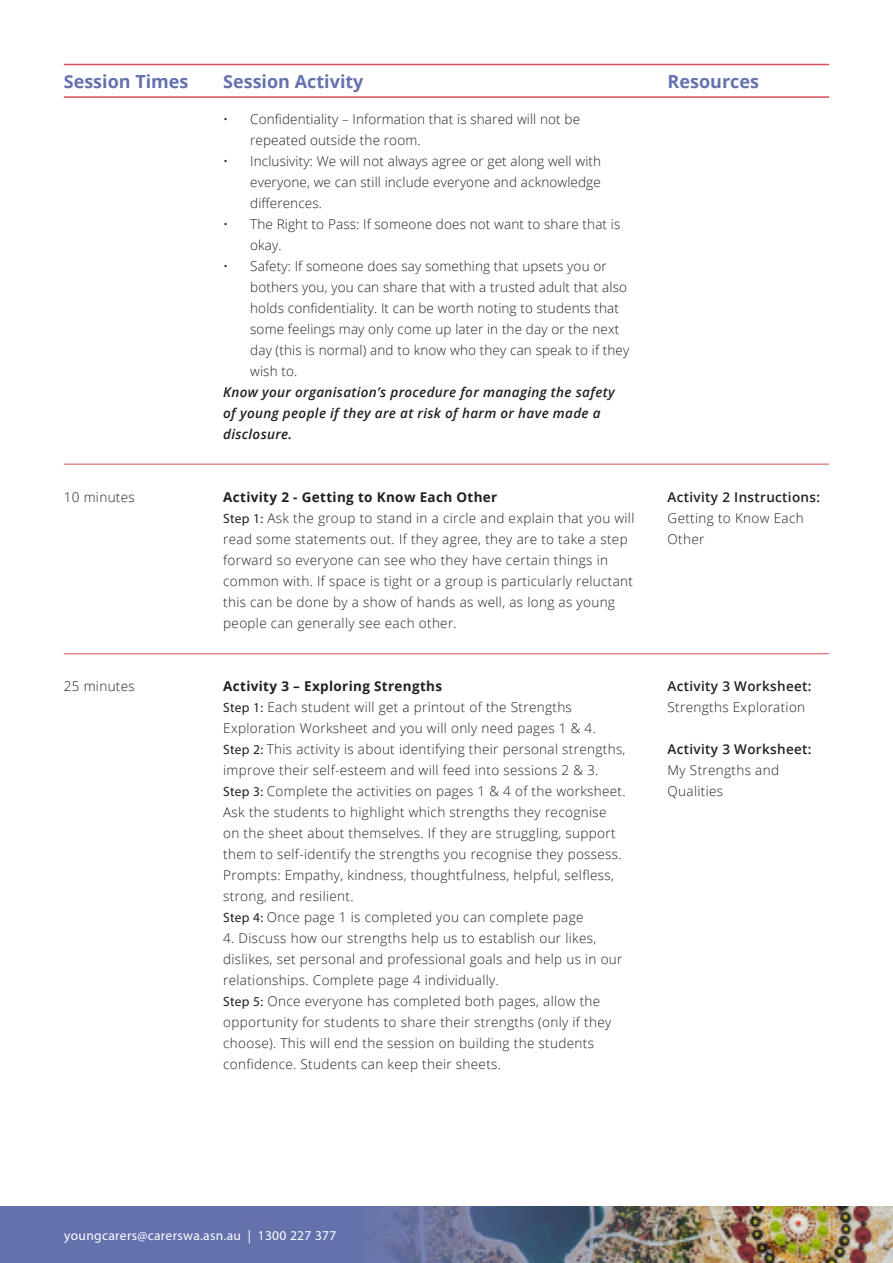
<style>
.page{position:relative;width:893px;height:1263px;background:#fff}
.page>*{position:absolute;margin:0;border:0;box-sizing:border-box;transform-origin:0 0}
.Sub-heading{font:700 18px "Open Sans";color:#6472ad}
.Body_-_Black{font:300 13.5px/21px "Open Sans";letter-spacing:.025em;color:#231f20}
.Body_-_Black-2{font:italic 600 13.5px/21px "Open Sans";letter-spacing:.025em;color:#231f20}
.Body_-_Black-3{font:700 13.5px "Open Sans";letter-spacing:.025em;color:#231f20}
.Body_-_Black-4{font:600 13.5px/21px "Open Sans";letter-spacing:.025em;color:#231f20}
.Body_-_Black-5{font:13.5px "Myriad Pro";letter-spacing:.025em;color:#fff}
.s1{font-family:"Myriad Pro";font-weight:400}
.s2{font-weight:300}
.s3{font-weight:600}
</style>
<div class="page">
<hr style="left:64px;top:64px;width:765px;height:1px;background:#d64e5b">
<hr style="left:64px;top:96px;width:765px;height:2px;background:#d64e5b">
<hr style="left:64px;top:464px;width:765px;height:1px;background:#d64e5b">
<img style="left:0;top:1206px;width:893px;height:57px">
<hr style="left:64px;top:653px;width:765px;height:1px;background:#d64e5b">
<p class="Sub-heading" style="left:64px;top:68px;width:126px">Session Times</p>
<p class="Sub-heading" style="left:223px;top:68px;width:142px">Session Activity</p>
<p class="Sub-heading" style="left:668px;top:68px;width:93px">Resources</p>
<p class="Body_-_Black" style="left:64px;top:486px;width:73px">10 minutes</p>
<p class="Body_-_Black" style="left:64px;top:675px;width:73px">25 minutes</p>
<p class="Body_-_Black" style="left:250px;top:108px;width:331px;text-indent:-27px">• Confidentiality – Information that is shared will not be repeated outside the room.</p>
<p class="Body_-_Black" style="left:250px;top:150px;width:352px;text-align:justify;text-indent:-27px">• Inclusivity: We will not always agree or get along well with everyone, we can still include everyone and acknowledge differences.</p>
<p class="Body_-_Black" style="left:250px;top:213px;width:372px;text-indent:-27px">• The Right to Pass: If someone does not want to share that is okay.</p>
<p class="Body_-_Black" style="left:250px;top:255px;width:381px;text-indent:-27px">• Safety: If someone does say something that upsets you or bothers you, you can share that with a trusted adult that also holds confidentiality. It can be worth noting to students that some feelings may only come up later in the day or the next day (this is normal) and to know who they can speak to if they wish to.</p>
<p class="Body_-_Black-2" style="left:223px;top:381px;width:393px">Know your organisation’s procedure for managing the safety of young people if they are at risk of harm or have made a disclosure.</p>
<p class="Body_-_Black-3" style="left:223px;top:487px;width:276px">Activity 2 - Getting to Know Each Other</p>
<p class="Body_-_Black" style="left:223px;top:507px;width:413px"><span class="s1">Step 1:</span> Ask the group to stand in a circle and explain that you will read some statements out. If they agree, they are to take a step forward so everyone can see who they have certain things in common with. If space is tight or a group is particularly reluctant this can be done by a show of hands as well, as long as young people can generally see each other.</p>
<p class="Body_-_Black-3" style="left:223px;top:676px;width:220px">Activity 3 – Exploring Strengths</p>
<p class="Body_-_Black" style="left:223px;top:696px;width:374px"><span class="s1">Step 1:</span> Each student will get a printout of the Strengths<br>Exploration Worksheet and you will only need pages 1 &amp; 4.</p>
<p class="Body_-_Black" style="left:223px;top:738px;width:404px"><span class="s1">Step 2:</span> This activity is about identifying their personal strengths, improve their self-esteem and will feed into sessions 2 &amp; 3.</p>
<p class="Body_-_Black" style="left:223px;top:780px;width:404px"><span class="s1">Step 3:</span> Complete the activities on pages 1 &amp; 4 of the worksheet.<br>Ask the students to highlight which strengths they recognise on the sheet about themselves. If they are struggling, support them to self-identify the strengths you recognise they possess.<br>Prompts: Empathy, kindness, thoughtfulness, helpful, selfless, strong, and resilient.</p>
<p class="Body_-_Black" style="left:223px;top:906px;width:362px"><span class="s1">Step 4:</span> Once page 1 is completed you can complete page</p>
<p class="Body_-_Black" style="left:223px;top:927px;width:401px">4. Discuss how our strengths help us to establish our likes, dislikes, set personal and professional goals and help us in our relationships. Complete page 4 individually.</p>
<p class="Body_-_Black" style="left:223px;top:990px;width:390px"><span class="s1">Step 5:</span> Once everyone has completed both pages, allow the opportunity for students to share their strengths (only if they choose). This will end the session on building the students confidence. Students can keep their sheets.</p>
<p class="Body_-_Black-4" style="left:668px;top:486px;width:154px">Activity 2 Instructions:<br><span class="s2">Getting to Know Each<br>Other</span></p>
<p class="Body_-_Black" style="left:668px;top:675px;width:145px"><span class="s3">Activity 3 Worksheet:<br></span>Strengths Exploration</p>
<p class="Body_-_Black" style="left:668px;top:738px;width:145px"><span class="s3">Activity 3 Worksheet:<br></span>My Strengths and<br>Qualities</p>
<p class="Body_-_Black-5" style="left:64px;top:1227px;width:274px">youngcarers@carerswa.asn.au | 1300 227 377</p>
</div>
